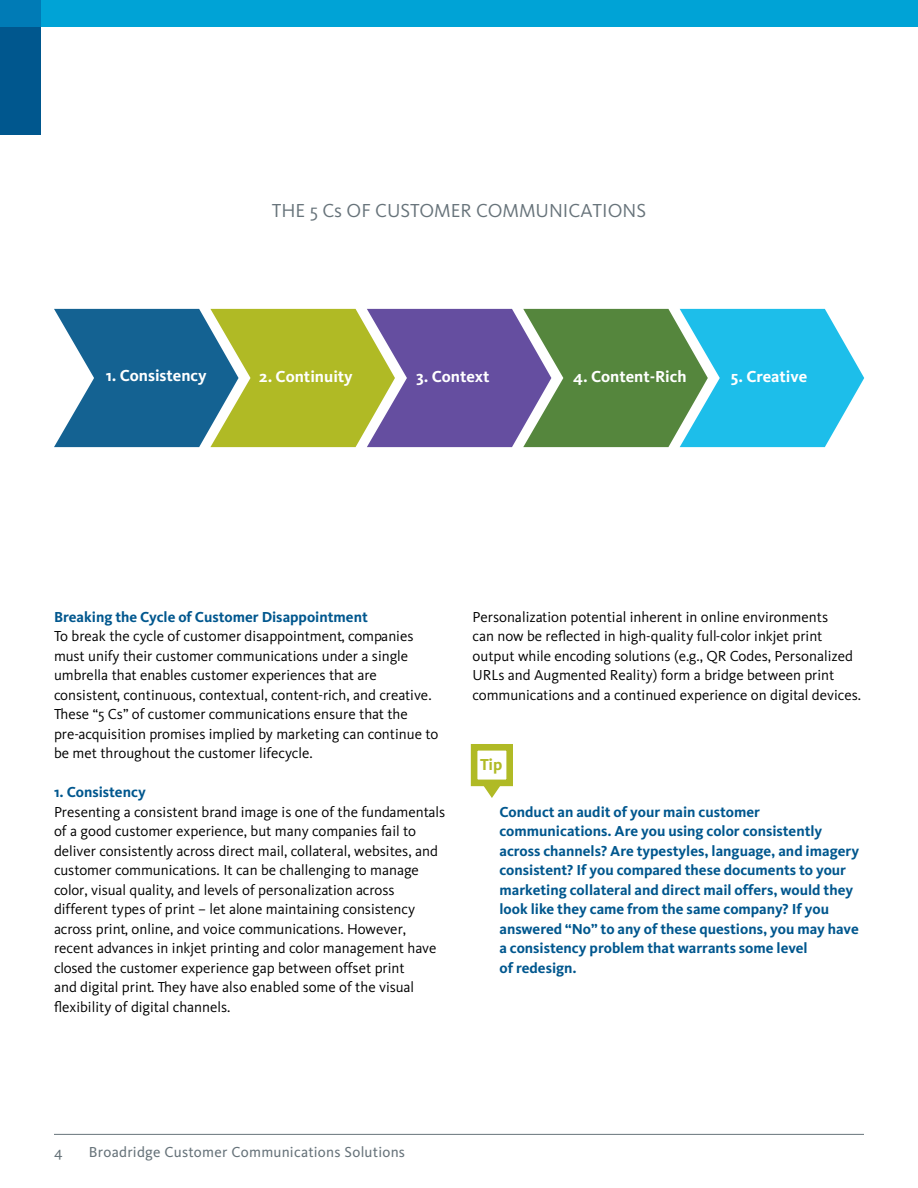
<style>
.page{position:relative;width:918px;height:1188px;background:#fff}
.page>*{position:absolute;margin:0;border:0;box-sizing:border-box;transform-origin:0 0}
.t1{font:19.5px "Kievit";color:#67737a}
.t2{font:700 16.5px "Kievit";color:#fff}
.t3{font:700 16.5px "Kievit";color:#b0ba25}
.t4{font:15px/19.5px "Kievit";color:#000}
.t5{font:700 15px/19.5px "Kievit";color:#00578e}
.t6{font:15px "Kievit Pro";letter-spacing:.015em;color:#67737a}
</style>
<div class="page">
<div style="left:40px;top:0;width:878px;height:27px;background:#00a3d6"></div>
<hr style="left:54px;top:1134px;width:810px;height:1px;background:#67737a">
<div style="left:0;top:0;width:40px;height:27px;background:#007bb6"></div>
<div style="left:0;top:27px;width:40px;height:108px;background:#00578e"></div>
<div style="left:471px;top:744px;width:42px;height:42px;border:7px solid #b0ba25"></div>
<svg style="left:483px;top:785px;width:18px;height:13px"></svg>
<svg style="left:54px;top:309px;width:810px;height:138px;background:#65958c"></svg>
<h1 class="t1" style="left:272px;top:199px;width:376px">THE 5 Cs OF CUSTOMER COMMUNICATIONS</h1>
<p class="t2" style="left:106px;top:366px;width:103px">1. Consistency</p>
<p class="t2" style="left:259px;top:367px;width:95px">2. Continuity</p>
<p class="t2" style="left:416px;top:367px;width:75px">3. Context</p>
<p class="t2" style="left:573px;top:367px;width:115px">4. Content-Rich</p>
<p class="t2" style="left:731px;top:367px;width:78px">5. Creative</p>
<p class="t5" style="left:54px;top:607px;width:315px">Breaking the Cycle of Customer Disappointment</p>
<p class="t4" style="left:54px;top:627px;width:386px">To break the cycle of customer disappointment, companies must unify their customer communications under a single umbrella that enables customer experiences that are consistent, continuous, contextual, content-rich, and creative.<br>These “5 Cs” of customer communications ensure that the pre-acquisition promises implied by marketing can continue to be met throughout the customer lifecycle.</p>
<p class="t5" style="left:54px;top:782px;width:93px">1. Consistency</p>
<p class="t4" style="left:54px;top:802px;width:393px">Presenting a consistent brand image is one of the fundamentals of a good customer experience, but many companies fail to deliver consistently across direct mail, collateral, websites, and customer communications. It can be challenging to manage color, visual quality, and levels of personalization across different types of print – let alone maintaining consistency across print, online, and voice communications. However, recent advances in inkjet printing and color management have closed the customer experience gap between offset print<br>and digital print. They have also enabled some of the visual flexibility of digital channels.</p>
<p class="t4" style="left:472px;top:607px;width:390px">Personalization potential inherent in online environments<br>can now be reflected in high-quality full-color inkjet print output while encoding solutions (e.g., QR Codes, Personalized URLs and Augmented Reality) form a bridge between print communications and a continued experience on digital devices.</p>
<p class="t3" style="left:480px;top:754px;width:24px">Tip</p>
<p class="t5" style="left:500px;top:802px;width:361px">Conduct an audit of your main customer communications. Are you using color consistently across channels? Are typestyles, language, and imagery consistent? If you compared these documents to your marketing collateral and direct mail offers, would they look like they came from the same company? If you answered “No” to any of these questions, you may have a consistency problem that warrants some level<br>of redesign.</p>
<p class="t6" style="left:54px;top:1143px;width:10px">4</p>
<p class="t6" style="left:89px;top:1143px;width:318px">Broadridge Customer Communications Solutions</p>
</div>
